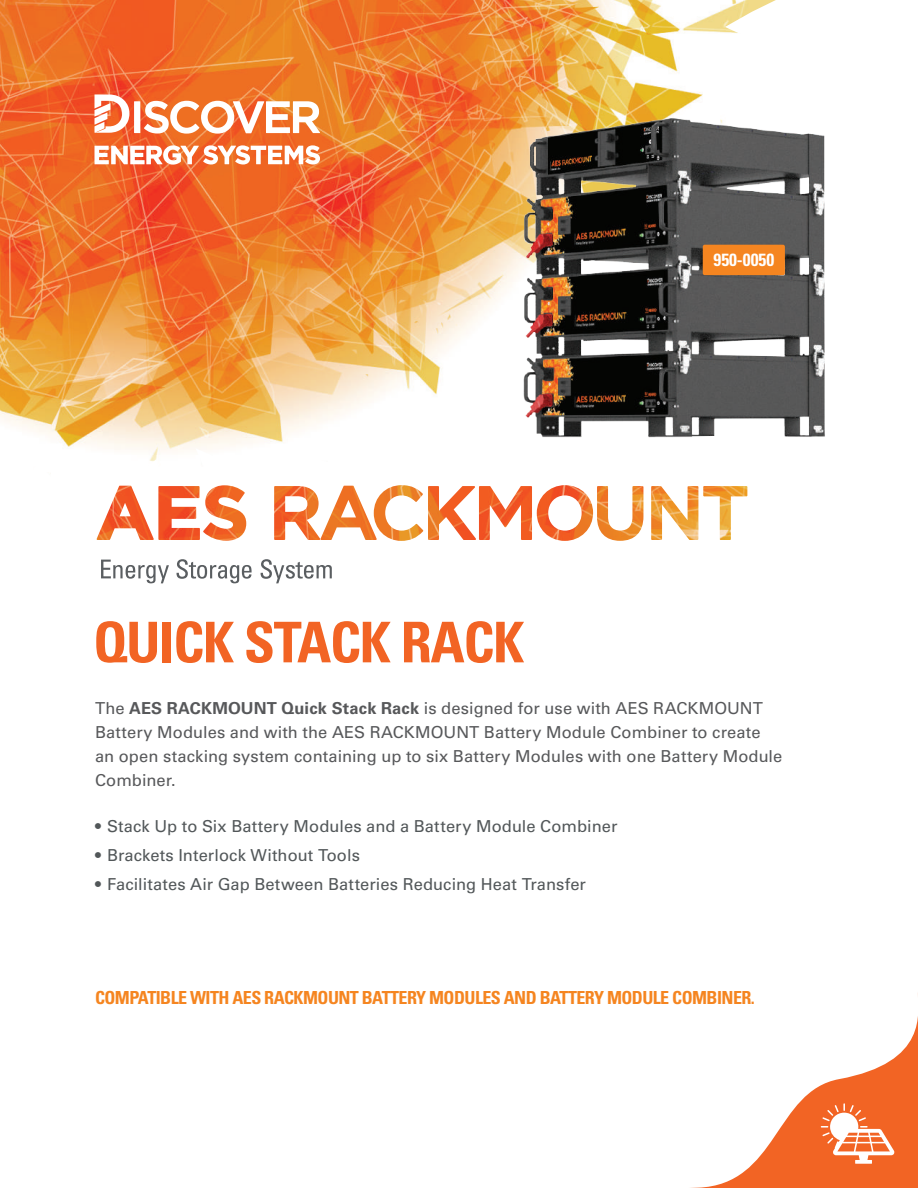
<style>
.page{position:relative;width:918px;height:1188px;background:#fff}
.page>*{position:absolute;margin:0;border:0;box-sizing:border-box;transform-origin:0 0}
.t1{font:700 condensed 56.1px "Univers LT Std";letter-spacing:-.025em;color:#f26424}
.t2{font:700 condensed 18px "Univers LT Std";letter-spacing:-.03em;color:#f58520}
.t3{font:700 condensed 17.7px "Univers LT Std";color:#fff}
.t4{font:16.5px/24px "Univers LT Std";letter-spacing:.005em;color:#57585a}
.t5{font:16.5px "Univers LT Std";letter-spacing:.005em;color:#525759}
.s1{font-weight:700}
</style>
<div class="page">
<svg style="left:0;top:0;width:776px;height:584px"></svg>
<svg style="left:690px;top:993px;width:228px;height:195px"></svg>
<svg style="left:821px;top:1103px;width:73px;height:61px"></svg>
<svg style="left:95px;top:145px;width:225px;height:20px"></svg>
<div style="left:134px;top:101px;width:6px;height:32px;background:#fff"></div>
<svg style="left:144px;top:101px;width:176px;height:33px"></svg>
<svg style="left:95px;top:95px;width:34px;height:38px"></svg>
<img style="left:473px;top:98px;width:352px;height:361px">
<div style="left:703px;top:245px;width:82px;height:30px;background:#f58520;border-radius:2px"></div>
<img style="left:97px;top:485px;width:650px;height:56px">
<svg style="left:101px;top:560px;width:68px;height:23px"></svg>
<svg style="left:177px;top:559px;width:75px;height:24px"></svg>
<svg style="left:261px;top:559px;width:71px;height:24px"></svg>
<h1 class="t1" style="left:93px;top:608px;width:433px">QUICK STACK RACK</h1>
<p class="t3" style="left:714px;top:249px;width:62px">950-0050</p>
<p class="t4" style="left:95px;top:696px;width:689px">The <span class="s1">AES RACKMOUNT Quick Stack Rack</span> is designed for use with AES RACKMOUNT Battery Modules and with the AES RACKMOUNT Battery Module Combiner to create an open stacking system containing up to six Battery Modules with one Battery Module Combiner.</p>
<p class="t5" style="left:95px;top:817px;width:524px">• Stack Up to Six Battery Modules and a Battery Module Combiner</p>
<p class="t5" style="left:95px;top:845px;width:266px">• Brackets Interlock Without Tools</p>
<p class="t5" style="left:95px;top:874px;width:493px">• Facilitates Air Gap Between Batteries Reducing Heat Transfer</p>
<p class="t2" style="left:95px;top:987px;width:661px">COMPATIBLE WITH AES RACKMOUNT BATTERY MODULES AND BATTERY MODULE COMBINER.</p>
</div>
